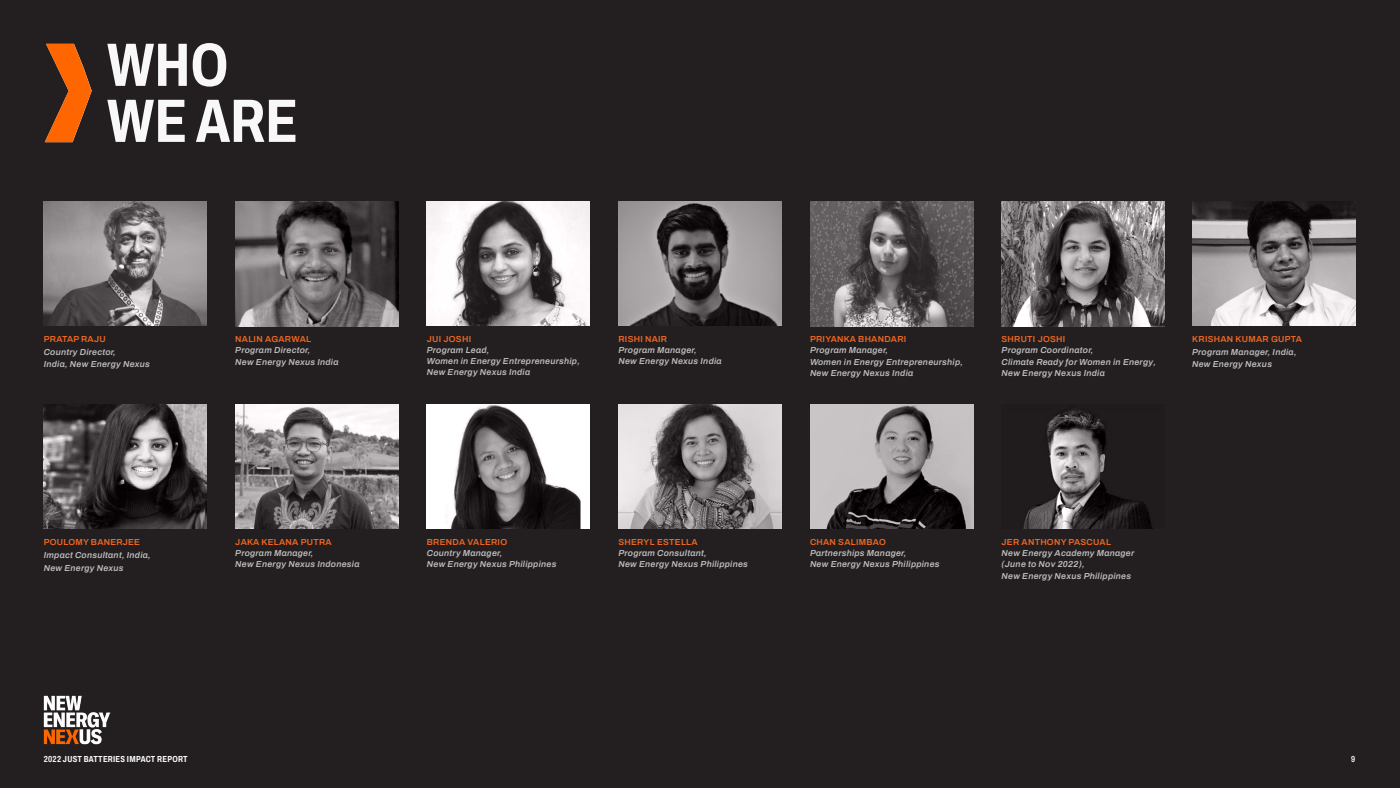
<style>
.page{position:relative;width:1400px;height:788px;background:#231f20}
.page>*{position:absolute;margin:0;border:0;box-sizing:border-box;transform-origin:0 0}
.t1{font:700 61.25px/56px "Archivo Condensed";color:#f8f8f8}
.t2{font:italic 600 8.75px/11.1px "Archivo";letter-spacing:.03em;color:#bdbcbc}
.t3{font:600 8.75px "Archivo";letter-spacing:.03em;color:#f26722}
.t4{font:700 8.75px "Archivo Condensed";letter-spacing:.03em;color:#f8f8f8}
.t5{font:600 8.75px "Archivo Condensed";color:#f8f8f8}
</style>
<div class="page">
<img style="left:44px;top:695px;width:67px;height:49px">
<svg style="left:45px;top:44px;width:47px;height:98px"></svg>
<img style="left:427px;top:404px;width:163px;height:125px">
<img style="left:235px;top:202px;width:163px;height:124px">
<img style="left:235px;top:404px;width:163px;height:125px">
<img style="left:1192px;top:201px;width:163px;height:125px">
<img style="left:44px;top:404px;width:163px;height:125px">
<img style="left:810px;top:404px;width:163px;height:125px">
<img style="left:427px;top:201px;width:163px;height:125px">
<img style="left:1002px;top:202px;width:163px;height:124px">
<img style="left:618px;top:404px;width:164px;height:125px">
<img style="left:618px;top:201px;width:164px;height:125px">
<img style="left:44px;top:201px;width:163px;height:125px">
<img style="left:1023px;top:410px;width:130px;height:119px">
<img style="left:810px;top:202px;width:163px;height:124px">
<h1 class="t1" style="left:107px;top:37px;width:192px">WHO<br>WE ARE</h1>
<p class="t3" style="left:44px;top:332px;width:64px">PRATAP RAJU</p>
<p class="t2" style="left:44px;top:345px;width:108px;line-height:12.7px">Country Director,<br>India, New Energy Nexus</p>
<p class="t3" style="left:44px;top:535px;width:98px">POULOMY BANERJEE</p>
<p class="t2" style="left:44px;top:548px;width:109px;line-height:12.7px">Impact Consultant, India,<br>New Energy Nexus</p>
<p class="t3" style="left:235px;top:333px;width:77px">NALIN AGARWAL</p>
<p class="t2" style="left:235px;top:345px;width:105px">Program Director,<br>New Energy Nexus India</p>
<p class="t3" style="left:235px;top:535px;width:98px">JAKA KELANA PUTRA</p>
<p class="t2" style="left:235px;top:547px;width:126px">Program Manager,<br>New Energy Nexus Indonesia</p>
<p class="t3" style="left:427px;top:332px;width:46px">JUI JOSHI</p>
<p class="t2" style="left:427px;top:344px;width:155px">Program Lead,<br>Women in Energy Entrepreneurship,<br>New Energy Nexus India</p>
<p class="t3" style="left:618px;top:332px;width:50px">RISHI NAIR</p>
<p class="t2" style="left:618px;top:344px;width:105px">Program Manager,<br>New Energy Nexus India</p>
<p class="t3" style="left:810px;top:333px;width:98px">PRIYANKA BHANDARI</p>
<p class="t2" style="left:810px;top:345px;width:155px">Program Manager,<br>Women in Energy Entrepreneurship,<br>New Energy Nexus India</p>
<p class="t3" style="left:1002px;top:333px;width:65px">SHRUTI JOSHI</p>
<p class="t2" style="left:1002px;top:345px;width:156px">Program Coordinator,<br>Climate Ready for Women in Energy,<br>New Energy Nexus India</p>
<p class="t3" style="left:1192px;top:332px;width:111px">KRISHAN KUMAR GUPTA</p>
<p class="t2" style="left:1192px;top:345px;width:106px;line-height:12.7px">Program Manager, India,<br>New Energy Nexus</p>
<p class="t3" style="left:427px;top:535px;width:82px">BRENDA VALERIO</p>
<p class="t2" style="left:427px;top:547px;width:131px">Country Manager,<br>New Energy Nexus Philippines</p>
<p class="t3" style="left:618px;top:535px;width:81px">SHERYL ESTELLA</p>
<p class="t2" style="left:618px;top:547px;width:131px">Program Consultant,<br>New Energy Nexus Philippines</p>
<p class="t3" style="left:810px;top:535px;width:77px">CHAN SALIMBAO</p>
<p class="t2" style="left:810px;top:547px;width:131px">Partnerships Manager,<br>New Energy Nexus Philippines</p>
<p class="t3" style="left:1002px;top:535px;width:111px">JER ANTHONY PASCUAL</p>
<p class="t2" style="left:1002px;top:547px;width:134px">New Energy Academy Manager (June to Nov 2022),<br>New Energy Nexus Philippines</p>
<p class="t4" style="left:44px;top:752px;width:145px">2022 JUST BATTERIES IMPACT REPORT</p>
<p class="t5" style="left:1351px;top:752px;width:6px">9</p>
</div>
